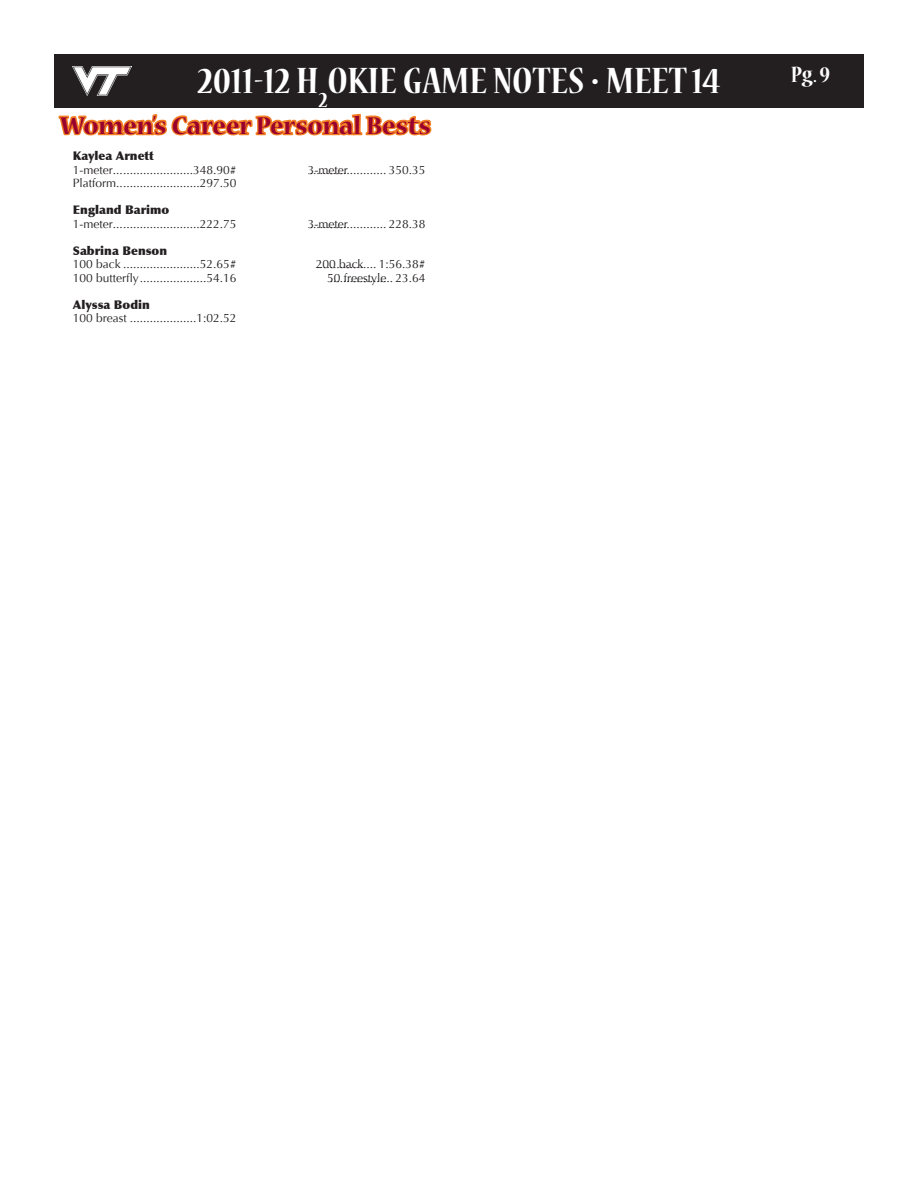
<style>
.page{position:relative;width:918px;height:1188px;background:#fff}
.page>*{position:absolute;margin:0;border:0;box-sizing:border-box;transform-origin:0 0}
.t1{font:700 condensed 40.8px "Nueva Std";color:#fff}
.t2{font:700 27px "Nueva Std";color:#98012d}
.t3{font:700 condensed 24.75px "Nueva Std";color:#fff}
.t4{font:12px "Optima";color:#231f20}
.t5{font:900 12px "Optima";color:#231f20}
</style>
<div class="page">
<div style="left:54px;top:54px;width:810px;height:54px;background:#231f20"></div>
<svg style="left:58px;top:66px;width:374px;height:70px"></svg>
<h1 class="t1" style="left:198px;top:62px;width:524px">2011-12 H<sub>2</sub>OKIE GAME NOTES • MEET 14</h1>
<h3 class="t3" style="left:791px;top:63px;width:41px">Pg. 9</h3>
<h2 class="t2" style="left:60px;top:113px;width:372px">Women’s Career Personal Bests</h2>
<p class="t5" style="left:73px;top:149px;width:82px">Kaylea Arnett</p>
<p class="t4" style="left:73px;top:163px;width:159px">1-meter........................348.90#3-meter.</p>
<p class="t4" style="left:308px;top:163px;width:41px">3-meter</p>
<p class="t4" style="left:310px;top:163px;width:117px">....................... 350.35</p>
<p class="t4" style="left:73px;top:176px;width:165px">Platform.........................297.50</p>
<p class="t5" style="left:73px;top:203px;width:98px">England Barimo</p>
<p class="t4" style="left:73px;top:217px;width:159px">1-meter..........................222.753-meter.</p>
<p class="t4" style="left:308px;top:217px;width:41px">3-meter</p>
<p class="t4" style="left:310px;top:217px;width:117px">....................... 228.38</p>
<p class="t5" style="left:73px;top:243px;width:96px">Sabrina Benson</p>
<p class="t4" style="left:73px;top:257px;width:159px">100 back .......................52.65#200back.</p>
<p class="t4" style="left:316px;top:257px;width:49px">200 back</p>
<p class="t4" style="left:316px;top:257px;width:110px">.................. 1:56.38#</p>
<p class="t4" style="left:73px;top:271px;width:159px">100 butterfly....................54.1650freestyle.</p>
<p class="t4" style="left:327px;top:271px;width:61px">50 freestyle</p>
<p class="t4" style="left:330px;top:271px;width:97px">................... 23.64</p>
<p class="t5" style="left:73px;top:297px;width:78px">Alyssa Bodin</p>
<p class="t4" style="left:73px;top:311px;width:159px">100 breast ....................1:02.52200breast.</p>
</div>
